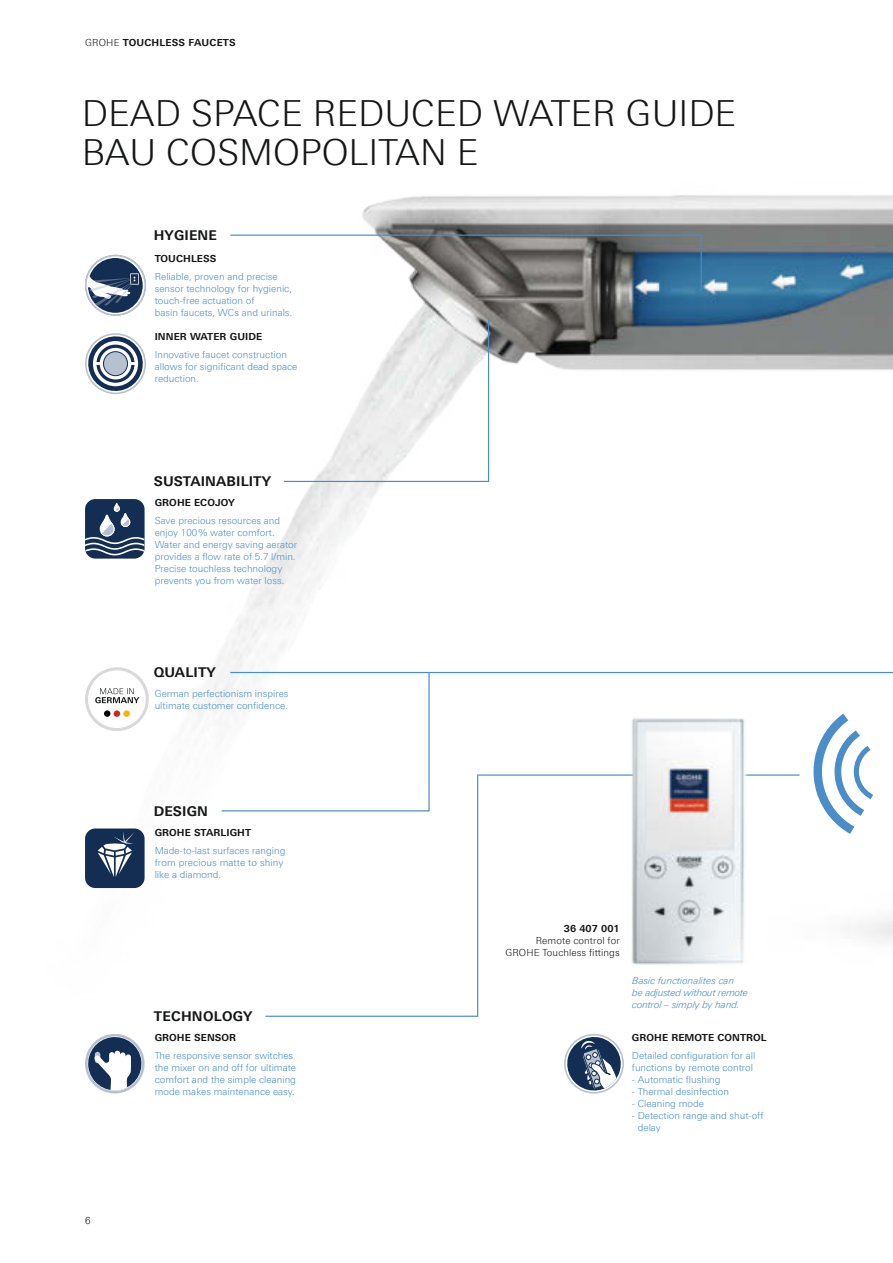
<style>
.page{position:relative;width:893px;height:1263px;background:#fff}
.page>*{position:absolute;margin:0;border:0;box-sizing:border-box;transform-origin:0 0}
.t1{font:300 36px/39.6px "Linotype Univers 330";color:#151616}
.t2{font:700 13.5px "Linotype Univers 630";letter-spacing:.01em;color:#151616}
.t3{font:300 9.75px/12px "Linotype Univers 330";color:#4a8dc8}
.t4{font:700 9.75px "Linotype Univers 630";letter-spacing:.01em;color:#151616}
.t5{font:9.75px/12px "Linotype Univers 331 Light It";color:#4a8dc8}
.t6{font:300 9.75px/12px "Linotype Univers 330";letter-spacing:.01em;color:#151616;text-align:right}
.s1{font-family:"Linotype Univers 330";font-weight:300}
</style>
<div class="page">
<img style="left:85px;top:195px;width:808px;height:814px">
<hr style="left:284px;top:481px;width:205px;height:1px;background:#4a8dc8">
<hr style="left:230px;top:672px;width:663px;height:1px;background:#4a8dc8">
<hr style="left:265px;top:1016px;width:213px;height:1px;background:#4a8dc8">
<hr style="left:477px;top:775px;width:1px;height:242px;background:#4a8dc8">
<hr style="left:477px;top:774px;width:322px;height:2px;background:#4a8dc8">
<img style="left:610px;top:710px;width:150px;height:261px">
<hr style="left:222px;top:810px;width:207px;height:1px;background:#4a8dc8">
<hr style="left:428px;top:672px;width:2px;height:139px;background:#4a8dc8">
<hr style="left:701px;top:235px;width:1px;height:54px;background:#4a8dc8">
<hr style="left:230px;top:235px;width:471px;height:1px;background:#4a8dc8">
<hr style="left:488px;top:319px;width:1px;height:163px;background:#4a8dc8">
<div style="left:85px;top:667px;width:64px;height:64px;background:#d9d9d9;border-radius:50%"></div>
<div style="left:88px;top:670px;width:58px;height:58px;background:#fff;border-radius:50%"></div>
<div style="left:104px;top:710px;width:6px;height:7px;background:#000;border-radius:50%"></div>
<div style="left:114px;top:710px;width:6px;height:7px;background:#cb2a1e;border-radius:50%"></div>
<div style="left:123px;top:710px;width:7px;height:7px;background:#f6b500;border-radius:50%"></div>
<svg style="left:95px;top:688px;width:44px;height:15px"></svg>
<div style="left:85px;top:499px;width:60px;height:60px;background:#142d53;border-radius:10px"></div>
<svg style="left:85px;top:503px;width:60px;height:52px"></svg>
<svg style="left:85px;top:255px;width:61px;height:61px"></svg>
<svg style="left:85px;top:333px;width:61px;height:61px"></svg>
<div style="left:103px;top:351px;width:25px;height:25px;background:#b5c0d0;border-radius:50%"></div>
<div style="left:103px;top:351px;width:25px;height:25px;border:1px solid #142d53;border-radius:50%"></div>
<svg style="left:564px;top:1034px;width:60px;height:59px"></svg>
<div style="left:85px;top:828px;width:60px;height:60px;background:#142d53;border-radius:10px"></div>
<svg style="left:98px;top:832px;width:36px;height:45px"></svg>
<svg style="left:86px;top:1035px;width:57px;height:57px"></svg>
<p class="t4" style="left:85px;top:37px;width:152px"><span class="s1">GROHE</span> TOUCHLESS FAUCETS</p>
<h1 class="t1" style="left:82px;top:93px;width:656px">DEAD SPACE REDUCED WATER GUIDE<br>BAU COSMOPOLITAN E</h1>
<h2 class="t2" style="left:154px;top:227px;width:65px">HYGIENE</h2>
<p class="t4" style="left:155px;top:253px;width:63px">TOUCHLESS</p>
<p class="t3" style="left:155px;top:270px;width:139px">Reliable, proven and precise sensor technology for hygienic, touch-free actuation of<br>basin faucets, WCs and urinals.</p>
<p class="t4" style="left:155px;top:331px;width:109px">INNER WATER GUIDE</p>
<p class="t3" style="left:155px;top:349px;width:144px">Innovative faucet construction allows for significant dead space reduction.</p>
<h2 class="t2" style="left:154px;top:473px;width:119px">SUSTAINABILITY</h2>
<p class="t4" style="left:155px;top:497px;width:82px">GROHE ECOJOY</p>
<p class="t3" style="left:155px;top:515px;width:144px">Save precious resources and enjoy 100% water comfort.<br>Water and energy saving aerator provides a flow rate of 5.7 l/min.<br>Precise touchless technology prevents you from water loss.</p>
<h2 class="t2" style="left:154px;top:664px;width:64px">QUALITY</h2>
<p class="t3" style="left:155px;top:687px;width:135px">German perfectionism inspires ultimate customer confidence.</p>
<h2 class="t2" style="left:154px;top:803px;width:56px">DESIGN</h2>
<p class="t6" style="left:85px;top:1214px;width:7px">6</p>
<p class="t4" style="left:155px;top:826px;width:98px">GROHE STARLIGHT</p>
<p class="t3" style="left:155px;top:844px;width:132px">Made-to-last surfaces ranging from precious matte to shiny like a diamond.</p>
<h2 class="t2" style="left:154px;top:1008px;width:100px">TECHNOLOGY</h2>
<p class="t4" style="left:155px;top:1031px;width:83px">GROHE SENSOR</p>
<p class="t3" style="left:155px;top:1049px;width:143px">The responsive sensor switches the mixer on and off for ultimate comfort and the simple cleaning mode makes maintenance easy.</p>
<p class="t4" style="left:564px;top:922px;width:57px">36 407 001</p>
<p class="t6" style="left:505px;top:934px;width:116px">Remote control for<br>GROHE Touchless fittings</p>
<p class="t5" style="left:632px;top:974px;width:117px">Basic functionalites can<br>be adjusted without remote control – simply by hand.</p>
<p class="t4" style="left:632px;top:1031px;width:136px">GROHE REMOTE CONTROL</p>
<p class="t3" style="left:632px;top:1049px;width:125px">Detailed configuration for all functions by remote control</p>
<p class="t3" style="left:632px;top:1073px;width:90px">- Automatic flushing</p>
<p class="t3" style="left:632px;top:1085px;width:99px">- Thermal desinfection</p>
<p class="t3" style="left:632px;top:1097px;width:74px">- Cleaning mode</p>
<p class="t3" style="left:638px;top:1109px;width:127px;text-indent:-6px">- Detection range and shut-off delay</p>
</div>
